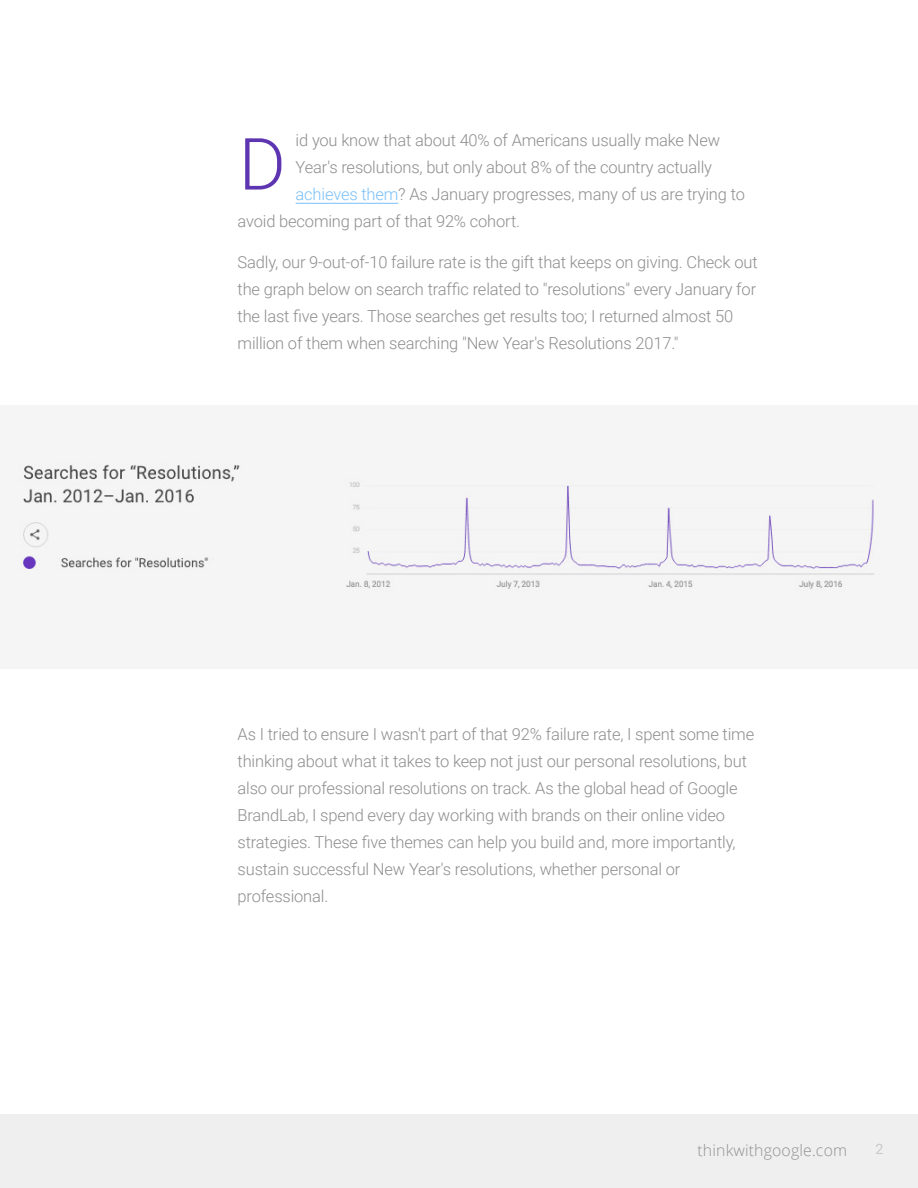
<style>
.page{position:relative;width:918px;height:1188px;background:#fff}
.page>*{position:absolute;margin:0;border:0;box-sizing:border-box;transform-origin:0 0}
.t1{font:300 72px "Roboto";color:#5e35b1}
.t2{font:300 16.5px/27px "Roboto";letter-spacing:-.01em;color:#8e8e8e}
.t3{font:300 15.75px "Open Sans";letter-spacing:.01em;color:#666766}
.t4{font:14.25px "Roboto";color:#c9c9c9}
.s1{color:#7ac0f8}
</style>
<div class="page">
<div style="left:0;top:1114px;width:918px;height:74px;background:#f0eff0"></div>
<hr style="left:296px;top:203px;width:102px;height:1px;background:#7ac0f8">
<img style="left:19px;top:462px;width:856px;height:131px">
<p class="t2" style="left:296px;top:126px;width:426px">id you know that about 40% of Americans usually make New</p>
<p class="t2" style="left:296px;top:153px;width:418px">Year's resolutions, but only about 8% of the country actually</p>
<p class="t2" style="left:296px;top:180px;width:451px"><span class="s1">achieves them</span>? As January progresses, many of us are trying to</p>
<p class="t2" style="left:238px;top:207px;width:284px">avoid becoming part of that 92% cohort.</p>
<p class="t2" style="left:238px;top:248px;width:522px">Sadly, our 9-out-of-10 failure rate is the gift that keeps on giving. Check out the graph below on search traffic related to "resolutions" every January for the last five years. Those searches get results too; I returned almost 50 million of them when searching "New Year's Resolutions 2017."</p>
<h1 class="t1" style="left:239px;top:114px;width:49px">D</h1>
<p class="t2" style="left:238px;top:720px;width:518px">As I tried to ensure I wasn't part of that 92% failure rate, I spent some time thinking about what it takes to keep not just our personal resolutions, but also our professional resolutions on track. As the global head of Google BrandLab, I spend every day working with brands on their online video strategies. These five themes can help you build and, more importantly, sustain successful New Year's resolutions, whether personal or professional.</p>
<p class="t3" style="left:698px;top:1140px;width:151px">thinkwithgoogle.com</p>
<p class="t4" style="left:876px;top:1139px;width:10px">2</p>
</div>
